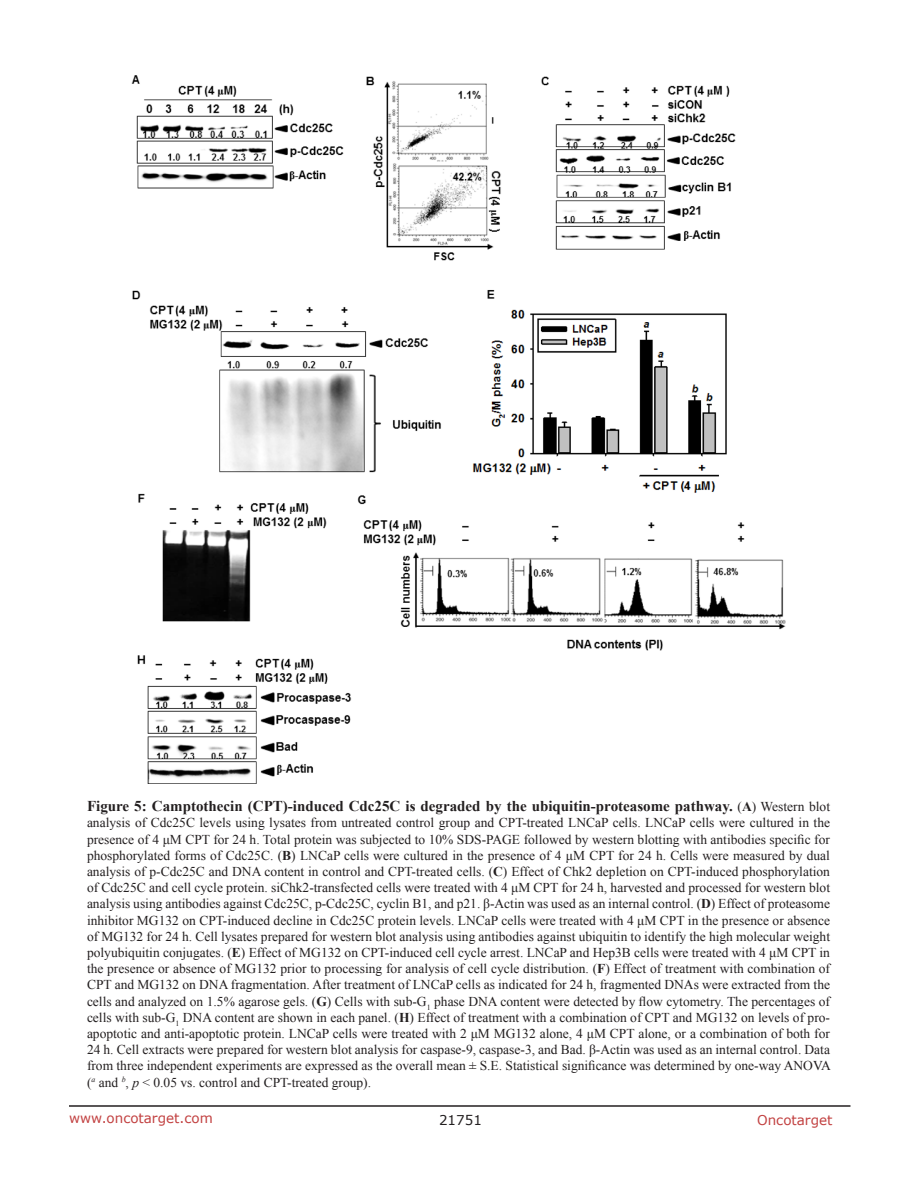
<style>
.page{position:relative;width:918px;height:1188px;background:#fff}
.page>*{position:absolute;margin:0;border:0;box-sizing:border-box;transform-origin:0 0}
.Figuretrx{font:700 15px "Times New Roman";color:#231f20}
.Figuretrx-2{font:13.5px/16.2px "Times New Roman";color:#231f20;text-align:justify}
.t1{font:13.5px "Verdana";color:#c24141}
.t2{font:13.5px "Verdana";color:#231f20}
.s1{font-weight:400;font-size:13.5px}
.s2{font-size:13.5px}
.s3{font-weight:700}
.s4{font-style:italic}
</style>
<div class="page">
<hr style="left:69px;top:1105px;width:781px;height:2px;background:#231f20">
<img style="left:131px;top:75px;width:655px;height:709px">
<p class="Figuretrx" style="left:87px;top:796px;width:745px">Figure 5: Camptothecin (CPT)-induced Cdc25C is degraded by the ubiquitin-proteasome pathway. <span class="s1">(</span><span class="s2">A</span><span class="s1">) Western blot</span></p>
<p class="Figuretrx-2" style="left:87px;top:815px;width:745px">analysis of Cdc25C levels using lysates from untreated control group and CPT-treated LNCaP cells. LNCaP cells were cultured in the presence of 4 μM CPT for 24 h. Total protein was subjected to 10% SDS-PAGE followed by western blotting with antibodies specific for phosphorylated forms of Cdc25C. (<span class="s3">B</span>) LNCaP cells were cultured in the presence of 4 μM CPT for 24 h. Cells were measured by dual analysis of p-Cdc25C and DNA content in control and CPT-treated cells. (<span class="s3">C</span>) Effect of Chk2 depletion on CPT-induced phosphorylation of Cdc25C and cell cycle protein. siChk2-transfected cells were treated with 4 μM CPT for 24 h, harvested and processed for western blot analysis using antibodies against Cdc25C, p-Cdc25C, cyclin B1, and p21. β-Actin was used as an internal control. (<span class="s3">D</span>) Effect of proteasome inhibitor MG132 on CPT-induced decline in Cdc25C protein levels. LNCaP cells were treated with 4 μM CPT in the presence or absence of MG132 for 24 h. Cell lysates prepared for western blot analysis using antibodies against ubiquitin to identify the high molecular weight polyubiquitin conjugates. (<span class="s3">E</span>) Effect of MG132 on CPT-induced cell cycle arrest. LNCaP and Hep3B cells were treated with 4 μM CPT in the presence or absence of MG132 prior to processing for analysis of cell cycle distribution. (<span class="s3">F</span>) Effect of treatment with combination of CPT and MG132 on DNA fragmentation. After treatment of LNCaP cells as indicated for 24 h, fragmented DNAs were extracted from the cells and analyzed on 1.5% agarose gels. (<span class="s3">G</span>) Cells with sub-G<sub>1</sub> phase DNA content were detected by flow cytometry. The percentages of cells with sub-G<sub>1</sub> DNA content are shown in each panel. (<span class="s3">H</span>) Effect of treatment with a combination of CPT and MG132 on levels of pro&shy;apoptotic and anti-apoptotic protein. LNCaP cells were treated with 2 μM MG132 alone, 4 μM CPT alone, or a combination of both for 24 h. Cell extracts were prepared for western blot analysis for caspase-9, caspase-3, and Bad. β-Actin was used as an internal control. Data from three independent experiments are expressed as the overall mean ± S.E. Statistical significance was determined by one-way ANOVA (<sup>a</sup> and <sup>b</sup>, <span class="s4">p</span> &lt; 0.05 vs. control and CPT-treated group).</p>
<p class="t1" style="left:69px;top:1109px;width:145px">www.oncotarget.com</p>
<p class="t2" style="left:439px;top:1111px;width:44px">21751</p>
<p class="t1" style="left:757px;top:1111px;width:77px">Oncotarget</p>
</div>
